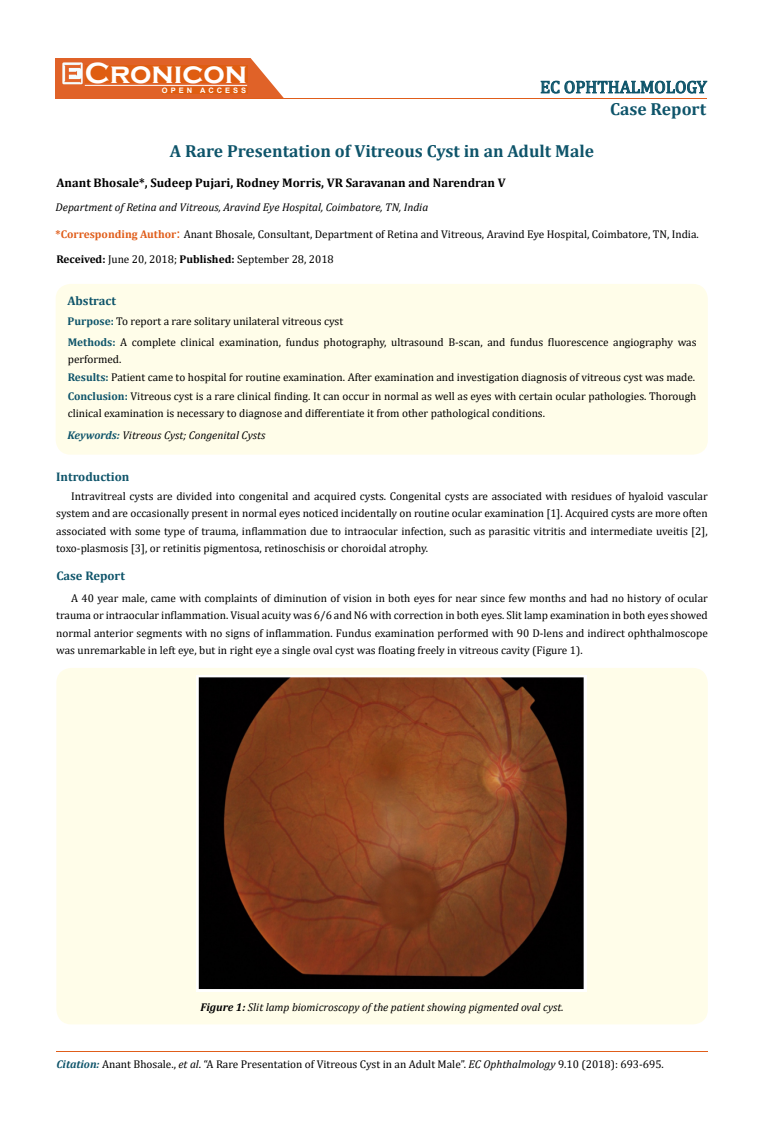
<style>
.page{position:relative;width:764px;height:1142px;background:#fff}
.page>*{position:absolute;margin:0;border:0;box-sizing:border-box;transform-origin:0 0}
.t1{font:700 30px "Copperplate Gothic";color:#fff}
.t2{font:700 17.5px "Cambria";color:#0e546a}
.t3{font:17.5px "Cambria";color:#0e546a}
.t4{font:700 12.5px "Cambria";color:#000}
.t5{font:700 12.5px "Cambria";color:#0e546a}
.t6{font:11.25px/17.5px "Cambria";color:#000}
.t7{font:italic 11.25px "Cambria";color:#000}
.t8{font:700 7.5px "Arial";letter-spacing:.4em;color:#fff}
.s1{font-weight:700;color:#e05d1a}
.s2{font-size:15px;color:#e05d1a}
.s3{font-weight:700}
.s4{font-weight:700;color:#0e546a}
.s5{font-weight:700;font-style:italic;color:#0e546a}
.s6{font-style:italic}
</style>
<div class="page">
<div style="left:56px;top:58px;width:242px;height:41px;background:#e06228"></div>
<svg style="left:250px;top:58px;width:48px;height:40px"></svg>
<img style="left:62px;top:62px;width:21px;height:22px">
<div style="left:85px;top:66px;width:162px;height:17px;background:#df5d11"></div>
<div style="left:162px;top:87px;width:85px;height:6px;background:#df5d11"></div>
<svg style="left:540px;top:80px;width:167px;height:14px"></svg>
<hr style="left:85px;top:85px;width:162px;height:1px;background:#fff">
<hr style="left:232px;top:98px;width:475px;height:1px;background:#e05d1a">
<hr style="left:56px;top:1051px;width:652px;height:1px;background:#e05d1a">
<div style="left:56px;top:284px;width:652px;height:170px;background:#fffde9;border-radius:15px"></div>
<div style="left:56px;top:668px;width:652px;height:356px;background:#fffde9;border-radius:15px"></div>
<img style="left:196px;top:675px;width:390px;height:316px">
<h1 class="t1" style="left:85px;top:56px;width:164px">Cronicon</h1>
<p class="t8" style="left:162px;top:85px;width:86px">OPEN ACCESS</p>
<h2 class="t3" style="left:540px;top:77px;width:168px">EC OPHTHALMOLOGY</h2>
<h2 class="t2" style="left:610px;top:96px;width:97px">Case Report</h2>
<h2 class="t2" style="left:170px;top:138px;width:426px">A Rare Presentation of Vitreous Cyst in an Adult Male</h2>
<p class="t4" style="left:56px;top:174px;width:451px">Anant Bhosale*, Sudeep Pujari, Rodney Morris, VR Saravanan and Narendran V</p>
<p class="t7" style="left:56px;top:199px;width:374px">Department of Retina and Vitreous, Aravind Eye Hospital, Coimbatore, TN, India</p>
<p class="t6" style="left:56px;top:225px;width:645px"><span class="s1">*Corresponding Author</span><span class="s2">:</span> Anant Bhosale, Consultant, Department of Retina and Vitreous, Aravind Eye Hospital, Coimbatore, TN, India.</p>
<p class="t6" style="left:56px;top:250px;width:279px"><span class="s3">Received:</span> June 20, 2018; <span class="s3">Published:</span> September 28, 2018</p>
<p class="t5" style="left:68px;top:292px;width:50px">Abstract</p>
<p class="t6" style="left:68px;top:311px;width:630px;line-height:20.1px"><span class="s4">Purpose:</span> To report a rare solitary unilateral vitreous cyst<br><span class="s4">Methods:</span> A complete clinical examination, fundus photography, ultrasound B-scan, and fundus fluorescence angiography was</p>
<p class="t6" style="left:68px;top:350px;width:629px;line-height:18.4px">performed.<br><span class="s4">Results:</span> Patient came to hospital for routine examination. After examination and investigation diagnosis of vitreous cyst was made.</p>
<p class="t6" style="left:68px;top:387px;width:630px"><span class="s4">Conclusion:</span> Vitreous cyst is a rare clinical finding. It can occur in normal as well as eyes with certain ocular pathologies. Thorough clinical examination is necessary to diagnose and differentiate it from other pathological conditions.</p>
<p class="t7" style="left:67px;top:427px;width:199px"><span class="s4">Keywords:</span> Vitreous Cyst; Congenital Cysts</p>
<p class="t5" style="left:56px;top:468px;width:75px">Introduction</p>
<p class="t6" style="left:56px;top:487px;width:653px;text-align:justify;text-indent:15px">Intravitreal cysts are divided into congenital and acquired cysts. Congenital cysts are associated with residues of hyaloid vascular system and are occasionally present in normal eyes noticed incidentally on routine ocular examination [1]. Acquired cysts are more often associated with some type of trauma, inflammation due to intraocular infection, such as parasitic vitritis and intermediate uveitis [2], toxo-plasmosis [3], or retinitis pigmentosa, retinoschisis or choroidal atrophy.</p>
<p class="t5" style="left:56px;top:567px;width:70px">Case Report</p>
<p class="t6" style="left:56px;top:589px;width:653px;text-align:justify;text-indent:15px">A 40 year male, came with complaints of diminution of vision in both eyes for near since few months and had no history of ocular trauma or intraocular inflammation. Visual acuity was 6/6 and N6 with correction in both eyes. Slit lamp examination in both eyes showed normal anterior segments with no signs of inflammation. Fundus examination performed with 90 D-lens and indirect ophthalmoscope was unremarkable in left eye, but in right eye a single oval cyst was floating freely in vitreous cavity (Figure 1).</p>
<p class="t7" style="left:200px;top:998px;width:365px"><span class="s3">Figure 1:</span> Slit lamp biomicroscopy of the patient showing pigmented oval cyst.</p>
<p class="t6" style="left:56px;top:1054px;width:609px"><span class="s5">Citation:</span> Anant Bhosale., <span class="s6">et al</span>. “A Rare Presentation of Vitreous Cyst in an Adult Male”. <span class="s6">EC Ophthalmology</span> 9.10 (2018): 693-695.</p>
</div>
